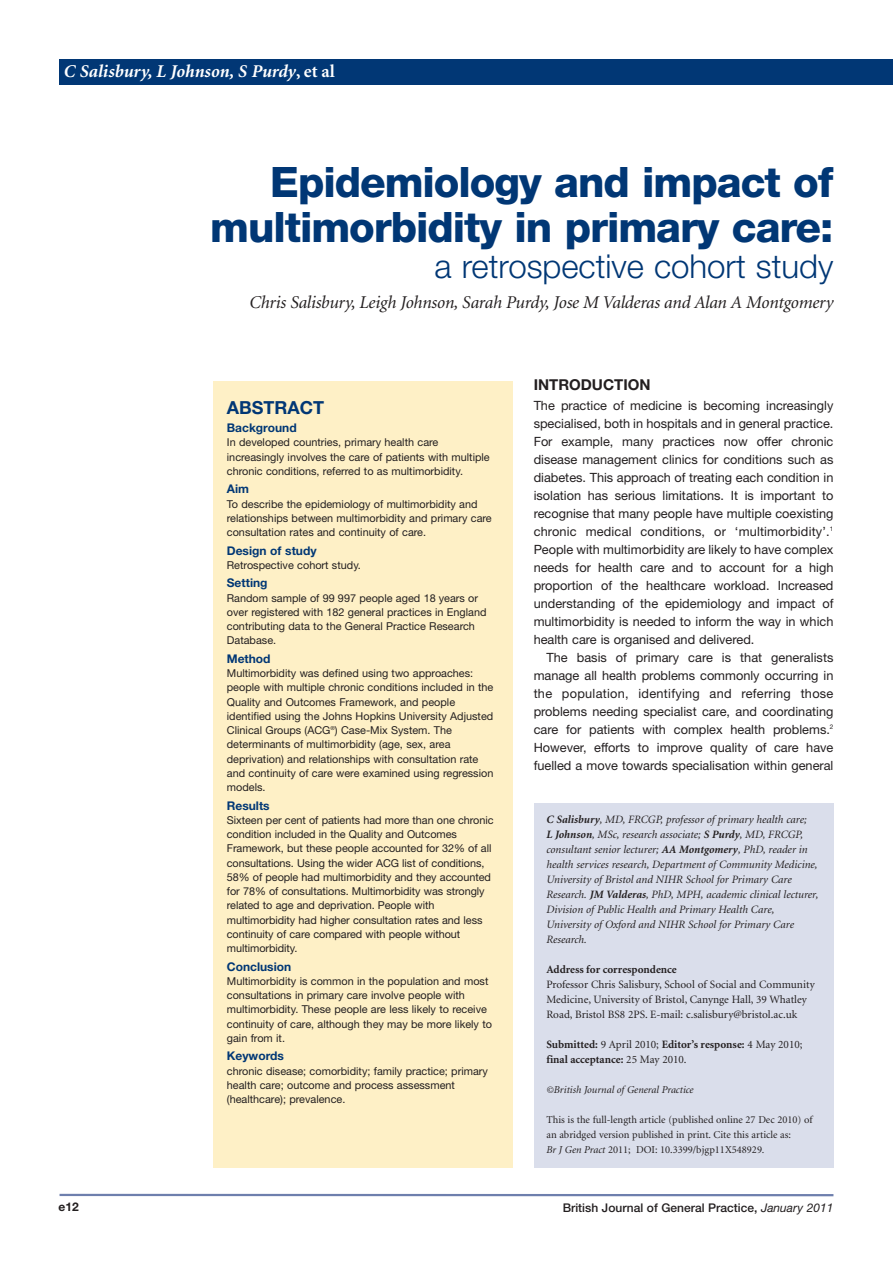
<style>
.page{position:relative;width:893px;height:1263px;background:#fff}
.page>*{position:absolute;margin:0;border:0;box-sizing:border-box;transform-origin:0 0}
.t1{font:800 42px/45px "Helvetica Neue";letter-spacing:-.025em;color:#013775;text-align:right}
.t2{font:300 33px "Helvetica Neue";color:#013775}
.t3{font:italic 18px "Minion";letter-spacing:-.015em;color:#231f20}
.t4{font:italic 700 18px "Minion";color:#fff}
.t5{font:700 18px "Helvetica Neue";color:#013775}
.t6{font:700 15px "Helvetica Neue";color:#231f20}
.t7{font:12.75px/18px "Helvetica Neue";color:#231f20;text-align:justify}
.t8{font:700 12px "Helvetica Neue";color:#013775}
.t9{font:500 12px "Helvetica Neue";color:#231f20}
.t10{font:700 12px "Helvetica Neue";color:#231f20}
.t11{font:italic 11.25px/15px "Minion";color:#231f20}
.t12{font:11.25px/15px "Minion";color:#231f20}
.t13{font:700 11.25px/15px "Minion";color:#231f20}
.t14{font:10.8px/14.2px "Helvetica Neue";color:#231f20}
.t15{font:10.5px/15px "Minion";color:#231f20}
.t16{font:italic 10.5px "Minion";color:#231f20}
.s1{font-style:normal}
.s2{font-weight:700}
.s3{font-weight:400}
.s4{font-style:italic}
.s5{font-weight:400;font-style:italic}
</style>
<div class="page">
<div style="left:534px;top:803px;width:299px;height:364px;background:#dadeeb"></div>
<hr style="left:60px;top:1194px;width:773px;height:2px;background:#6e7fad">
<div style="left:60px;top:60px;width:833px;height:25px;background:#013775"></div>
<div style="left:213px;top:381px;width:299px;height:786px;background:#fef0c6"></div>
<h3 class="t4" style="left:64px;top:64px;width:273px">C Salisbury, L Johnson, S Purdy<span class="s1">, et al</span></h3>
<h1 class="t1" style="left:210px;top:163px;width:625px">Epidemiology and impact of multimorbidity in primary care:</h1>
<h2 class="t2" style="left:435px;top:254px;width:400px">a retrospective cohort study</h2>
<h3 class="t3" style="left:249px;top:296px;width:586px">Chris Salisbury, Leigh Johnson, Sarah Purdy, Jose M Valderas and Alan A Montgomery</h3>
<p class="t10" style="left:58px;top:1202px;width:22px">e12</p>
<h3 class="t5" style="left:227px;top:401px;width:99px">ABSTRACT</h3>
<p class="t8" style="left:227px;top:423px;width:71px">Background</p>
<p class="t14" style="left:227px;top:436px;width:264px">In developed countries, primary health care increasingly involves the care of patients with multiple chronic conditions, referred to as multimorbidity.</p>
<p class="t8" style="left:227px;top:485px;width:24px">Aim</p>
<p class="t14" style="left:227px;top:498px;width:266px">To describe the epidemiology of multimorbidity and relationships between multimorbidity and primary care consultation rates and continuity of care.</p>
<p class="t8" style="left:227px;top:546px;width:91px">Design of study</p>
<p class="t14" style="left:227px;top:559px;width:136px">Retrospective cohort study.</p>
<p class="t8" style="left:227px;top:579px;width:42px">Setting</p>
<p class="t14" style="left:227px;top:592px;width:261px">Random sample of 99 997 people aged 18 years or over registered with 182 general practices in England contributing data to the General Practice Research Database.</p>
<p class="t8" style="left:227px;top:654px;width:45px">Method</p>
<p class="t14" style="left:227px;top:667px;width:268px">Multimorbidity was defined using two approaches: people with multiple chronic conditions included in the Quality and Outcomes Framework, and people identified using the Johns Hopkins University Adjusted Clinical Groups (ACG<sup>®</sup>) Case-Mix System. The determinants of multimorbidity (age, sex, area deprivation) and relationships with consultation rate and continuity of care were examined using regression models.</p>
<p class="t8" style="left:227px;top:801px;width:44px">Results</p>
<p class="t14" style="left:227px;top:814px;width:268px">Sixteen per cent of patients had more than one chronic condition included in the Quality and Outcomes Framework, but these people accounted for 32% of all consultations. Using the wider ACG list of conditions, 58% of people had multimorbidity and they accounted for 78% of consultations. Multimorbidity was strongly related to age and deprivation. People with multimorbidity had higher consultation rates and less continuity of care compared with people without multimorbidity.</p>
<p class="t8" style="left:227px;top:962px;width:66px">Conclusion</p>
<p class="t14" style="left:227px;top:975px;width:267px">Multimorbidity is common in the population and most consultations in primary care involve people with multimorbidity. These people are less likely to receive continuity of care, although they may be more likely to gain from it.</p>
<p class="t8" style="left:227px;top:1052px;width:59px">Keywords</p>
<p class="t14" style="left:227px;top:1065px;width:263px">chronic disease; comorbidity; family practice; primary health care; outcome and process assessment (healthcare); prevalence.</p>
<h3 class="t6" style="left:534px;top:380px;width:118px">INTRODUCTION</h3>
<p class="t7" style="left:534px;top:398px;width:301px">The practice of medicine is becoming increasingly specialised, both in hospitals and in general practice.<br>For example, many practices now offer chronic disease management clinics for conditions such as diabetes. This approach of treating each condition in isolation has serious limitations. It is important to recognise that many people have multiple coexisting chronic medical conditions, or ‘multimorbidity’.<sup>1<br></sup>People with multimorbidity are likely to have complex needs for health care and to account for a high proportion of the healthcare workload. Increased understanding of the epidemiology and impact of multimorbidity is needed to inform the way in which health care is organised and delivered.</p>
<p class="t7" style="left:534px;top:650px;width:301px;text-indent:13px">The basis of primary care is that generalists manage all health problems commonly occurring in the population, identifying and referring those problems needing specialist care, and coordinating care for patients with complex health problems.<sup>2<br></sup>However, efforts to improve quality of care have fuelled a move towards specialisation within general</p>
<p class="t11" style="left:546px;top:813px;width:274px"><span class="s2">C Salisbury</span>, MD, FRCGP, professor of primary health care;<br><span class="s2">L Johnson</span>, MSc, research associate; <span class="s2">S Purdy</span>, MD, FRCGP, consultant senior lecturer; <span class="s2">AA Montgomery</span>, PhD, reader in health services research, Department of Community Medicine, University of Bristol and NIHR School for Primary Care Research. <span class="s2">JM Valderas</span>, PhD, MPH, academic clinical lecturer, Division of Public Health and Primary Health Care, University of Oxford and NIHR School for Primary Care Research.</p>
<p class="t13" style="left:546px;top:963px;width:132px">Address for correspondence</p>
<p class="t12" style="left:546px;top:978px;width:270px">Professor Chris Salisbury, School of Social and Community<br>Medicine, University of Bristol, Canynge Hall, 39 Whatley<br>Road, Bristol BS8 2PS. E-mail: c.salisbury@bristol.ac.uk</p>
<p class="t13" style="left:546px;top:1038px;width:258px">Submitted: <span class="s3">9 April 2010;</span> Editor’s response: <span class="s3">4 May 2010; </span>final acceptance: <span class="s3">25 May 2010.</span></p>
<p class="t16" style="left:546px;top:1085px;width:149px">©British Journal of General Practice</p>
<p class="t15" style="left:546px;top:1113px;width:268px">This is the full-length article (published online 27 Dec 2010) of an abridged version published in print. Cite this article as:<br><span class="s4">Br J Gen Pract</span> 2011; DOI: 10.3399/bjgp11X548929<span class="s4">.</span></p>
<p class="t9" style="left:563px;top:1203px;width:272px">British Journal of General Practice, <span class="s5">January 2011</span></p>
</div>
